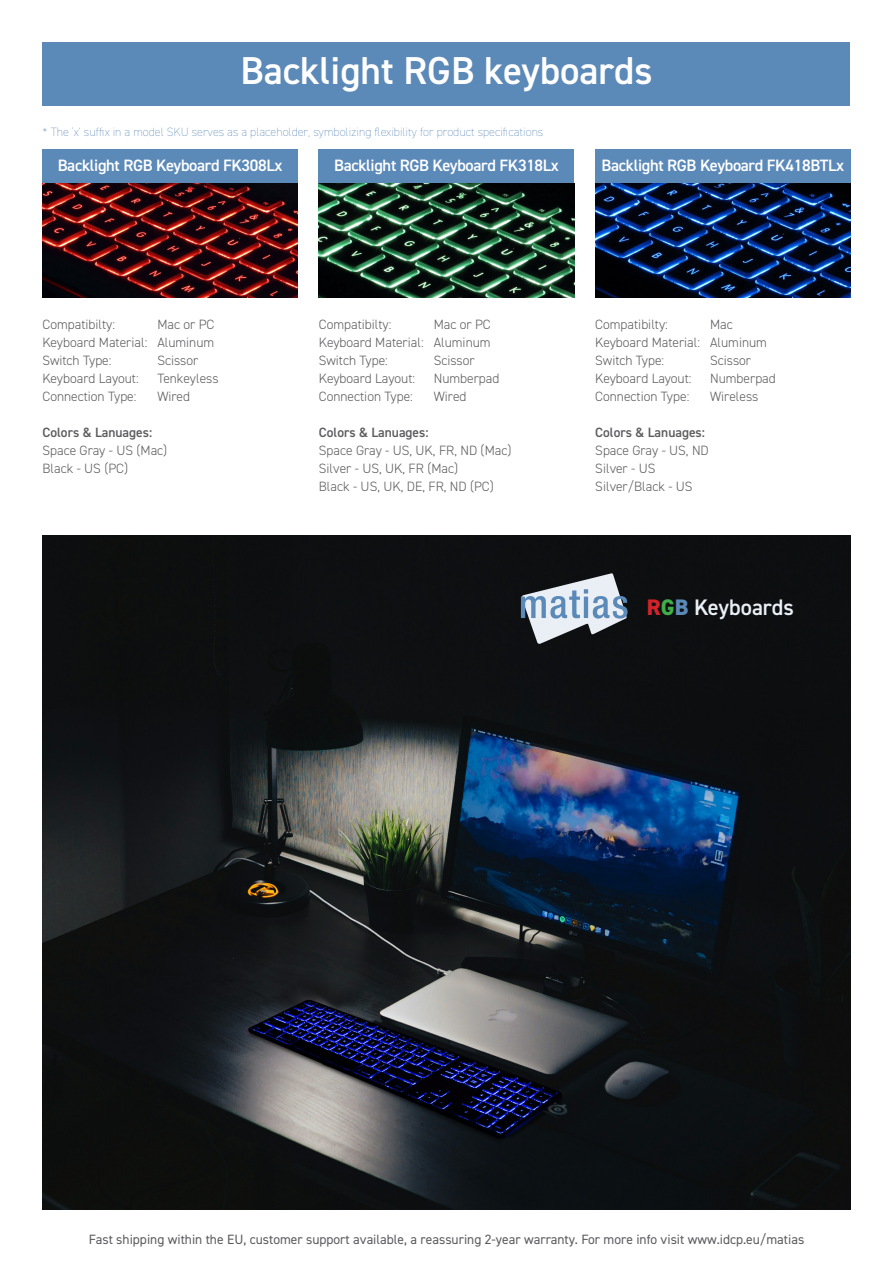
<style>
.page{position:relative;width:893px;height:1263px;background:#fff}
.page>*{position:absolute;margin:0;border:0;box-sizing:border-box;transform-origin:0 0}
.t1{font:600 39px "DIN2014";color:#fff}
.t2{font:600 22.5px "DIN2014";color:#eaeff5}
.t3{font:600 16.5px "DIN2014";letter-spacing:-.02em;color:#fff}
.t4{font:300 13.5px "DIN2014";color:#5c5c5f}
.t5{font:13.5px "DIN2014";color:#5c5c5f}
.t6{font:600 13.5px "DIN2014";color:#5c5c5f}
.t7{font:200 12px "DIN2014";color:#5b89b8}
.s1{font-weight:800;color:#d1232a}
.s2{font-weight:800;color:#40ae49}
.s3{font-weight:800;color:#5b89b8}
</style>
<div class="page">
<div style="left:43px;top:43px;width:807px;height:63px;background:#5b89b8"></div>
<div style="left:43px;top:150px;width:255px;height:33px;background:#5b89b8"></div>
<div style="left:319px;top:150px;width:255px;height:33px;background:#5b89b8"></div>
<div style="left:595px;top:150px;width:255px;height:33px;background:#5b89b8"></div>
<img style="left:43px;top:536px;width:807px;height:674px">
<img style="left:43px;top:184px;width:255px;height:113px">
<img style="left:319px;top:184px;width:255px;height:113px">
<img style="left:595px;top:184px;width:255px;height:113px">
<svg style="left:521px;top:573px;width:107px;height:71px;background:#7f8994"></svg>
<p class="t1" style="left:240px;top:45px;width:414px">Backlight RGB keyboards</p>
<p class="t7" style="left:43px;top:124px;width:502px">* The ‘x’ suffix in a model SKU serves as a placeholder, symbolizing flexibility for product specifications</p>
<p class="t3" style="left:58px;top:154px;width:226px">Backlight RGB Keyboard FK308Lx</p>
<p class="t3" style="left:334px;top:154px;width:226px">Backlight RGB Keyboard FK318Lx</p>
<p class="t3" style="left:601px;top:154px;width:244px">Backlight RGB Keyboard FK418BTLx</p>
<p class="t4" style="left:43px;top:316px;width:74px">Compatibilty:</p>
<p class="t4" style="left:157px;top:316px;width:59px">Mac or PC</p>
<p class="t4" style="left:43px;top:334px;width:173px">Keyboard Material: Aluminum</p>
<p class="t4" style="left:43px;top:352px;width:70px">Switch Type:</p>
<p class="t4" style="left:157px;top:352px;width:42px">Scissor</p>
<p class="t4" style="left:43px;top:370px;width:98px">Keyboard Layout:</p>
<p class="t4" style="left:157px;top:370px;width:63px">Tenkeyless</p>
<p class="t4" style="left:43px;top:388px;width:95px">Connection Type:</p>
<p class="t4" style="left:157px;top:388px;width:34px">Wired</p>
<p class="t6" style="left:43px;top:423px;width:111px">Colors &amp; Lanuages:</p>
<p class="t4" style="left:43px;top:442px;width:126px">Space Gray - US (Mac)</p>
<p class="t4" style="left:43px;top:460px;width:87px">Black - US (PC)</p>
<p class="t4" style="left:319px;top:316px;width:74px">Compatibilty:</p>
<p class="t4" style="left:434px;top:316px;width:59px">Mac or PC</p>
<p class="t4" style="left:319px;top:334px;width:173px">Keyboard Material: Aluminum</p>
<p class="t4" style="left:319px;top:352px;width:70px">Switch Type:</p>
<p class="t4" style="left:434px;top:352px;width:42px">Scissor</p>
<p class="t4" style="left:319px;top:370px;width:98px">Keyboard Layout:</p>
<p class="t4" style="left:434px;top:370px;width:67px">Numberpad</p>
<p class="t4" style="left:319px;top:388px;width:95px">Connection Type:</p>
<p class="t4" style="left:434px;top:388px;width:34px">Wired</p>
<p class="t6" style="left:319px;top:423px;width:111px">Colors &amp; Lanuages:</p>
<p class="t4" style="left:319px;top:442px;width:194px">Space Gray - US, UK, FR, ND (Mac)</p>
<p class="t4" style="left:319px;top:460px;width:141px">Silver - US, UK, FR (Mac)</p>
<p class="t4" style="left:319px;top:478px;width:176px">Black - US, UK, DE, FR, ND (PC)</p>
<p class="t4" style="left:595px;top:316px;width:74px">Compatibilty:</p>
<p class="t4" style="left:710px;top:316px;width:24px">Mac</p>
<p class="t4" style="left:595px;top:334px;width:173px">Keyboard Material: Aluminum</p>
<p class="t4" style="left:595px;top:352px;width:70px">Switch Type:</p>
<p class="t4" style="left:710px;top:352px;width:42px">Scissor</p>
<p class="t4" style="left:595px;top:370px;width:98px">Keyboard Layout:</p>
<p class="t4" style="left:710px;top:370px;width:67px">Numberpad</p>
<p class="t4" style="left:595px;top:388px;width:95px">Connection Type:</p>
<p class="t4" style="left:710px;top:388px;width:50px">Wireless</p>
<p class="t6" style="left:595px;top:423px;width:111px">Colors &amp; Lanuages:</p>
<p class="t4" style="left:595px;top:442px;width:115px">Space Gray - US, ND</p>
<p class="t4" style="left:595px;top:460px;width:62px">Silver - US</p>
<p class="t4" style="left:595px;top:478px;width:99px">Silver/Black - US</p>
<p class="t2" style="left:647px;top:592px;width:149px"><span class="s1">R</span><span class="s2">G</span><span class="s3">B</span> Keyboards</p>
<p class="t5" style="left:89px;top:1231px;width:717px">Fast shipping within the EU, customer support available, a reassuring 2-year warranty. For more info visit www.idcp.eu/matias</p>
</div>
